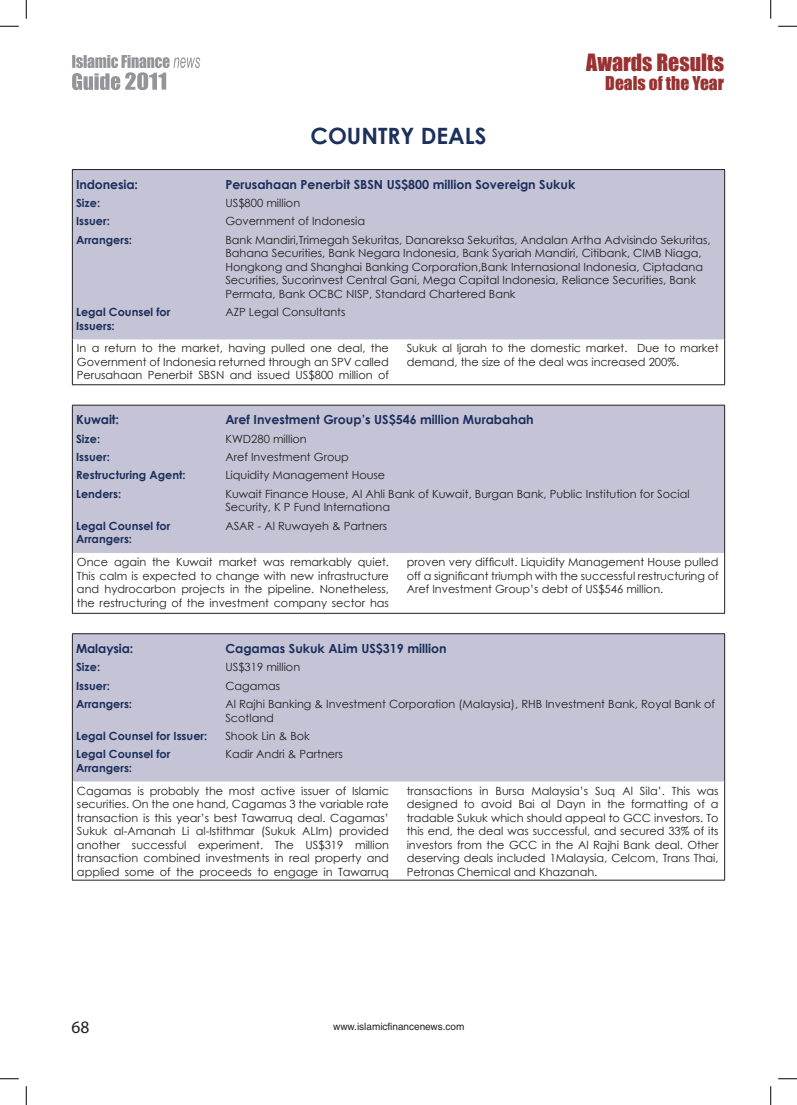
<style>
.page{position:relative;width:797px;height:1105px;background:#fff}
.page>*{position:absolute;margin:0;border:0;box-sizing:border-box;transform-origin:0 0}
.t1{font:700 22.5px "Century Gothic";color:#1c305c}
.t2{font:21.88px "Impact";color:#993232}
.t3{font:17.5px "Impact";color:#993232}
.t4{font:17.5px "Myriad Pro";color:#231f20}
.t5{font:700 12.5px "Century Gothic";color:#1c305c}
.t6{font:11.25px/13.5px "Century Gothic";color:#231f20;text-align:justify}
.t7{font:700 11.25px/13.5px "Century Gothic";color:#1c305c}
.t8{font:10px "Helvetica LT Std";color:#231f20}
</style>
<div class="page">
<svg style="left:72px;top:55px;width:128px;height:35px"></svg>
<svg style="left:72px;top:170px;width:652px;height:611px;fill:#c5c4d7"></svg>
<hr style="left:72px;top:613px;width:653px;height:1px;background:#231f20">
<hr style="left:72px;top:384px;width:653px;height:1px;background:#231f20">
<hr style="left:72px;top:169px;width:653px;height:1px;background:#231f20">
<hr style="left:72px;top:170px;width:1px;height:169px;background:#231f20">
<hr style="left:724px;top:170px;width:1px;height:169px;background:#231f20">
<hr style="left:72px;top:405px;width:653px;height:1px;background:#231f20">
<hr style="left:72px;top:405px;width:1px;height:148px;background:#231f20">
<hr style="left:724px;top:405px;width:1px;height:148px;background:#231f20">
<hr style="left:72px;top:633px;width:653px;height:1px;background:#231f20">
<hr style="left:72px;top:634px;width:1px;height:147px;background:#231f20">
<hr style="left:724px;top:634px;width:1px;height:147px;background:#231f20">
<hr style="left:72px;top:880px;width:653px;height:1px;background:#231f20">
<hr style="left:72px;top:339px;width:1px;height:45px;background:#231f20">
<hr style="left:724px;top:339px;width:1px;height:45px;background:#231f20">
<hr style="left:72px;top:553px;width:1px;height:60px;background:#231f20">
<hr style="left:724px;top:553px;width:1px;height:60px;background:#231f20">
<hr style="left:72px;top:781px;width:1px;height:99px;background:#231f20">
<hr style="left:724px;top:781px;width:1px;height:99px;background:#231f20">
<svg style="left:0;top:25px;width:19px;height:2px"></svg>
<svg style="left:778px;top:25px;width:19px;height:2px"></svg>
<svg style="left:0;top:1078px;width:19px;height:1px"></svg>
<svg style="left:778px;top:1078px;width:19px;height:1px"></svg>
<svg style="left:25px;top:0;width:2px;height:19px"></svg>
<svg style="left:25px;top:1086px;width:2px;height:19px"></svg>
<svg style="left:770px;top:0;width:1px;height:19px"></svg>
<svg style="left:770px;top:1086px;width:1px;height:19px"></svg>
<p class="t1" style="left:310px;top:119px;width:177px">COUNTRY DEALS</p>
<p class="t2" style="left:586px;top:46px;width:139px">Awards Results</p>
<p class="t3" style="left:605px;top:70px;width:120px">Deals of the Year</p>
<p class="t5" style="left:76px;top:175px;width:63px">Indonesia:</p>
<p class="t5" style="left:225px;top:175px;width:351px">Perusahaan Penerbit SBSN US$800 million Sovereign Sukuk</p>
<p class="t7" style="left:76px;top:196px;width:26px">Size:</p>
<p class="t6" style="left:225px;top:196px;width:76px">US$800 million</p>
<p class="t7" style="left:76px;top:214px;width:35px">Issuer:</p>
<p class="t6" style="left:225px;top:214px;width:141px">Government of Indonesia</p>
<p class="t7" style="left:76px;top:233px;width:58px">Arrangers:</p>
<p class="t6" style="left:225px;top:233px;width:487px;text-align:left">Bank Mandiri,Trimegah Sekuritas, Danareksa Sekuritas, Andalan Artha Advisindo Sekuritas, Bahana Securities, Bank Negara Indonesia, Bank Syariah Mandiri, Citibank, CIMB Niaga, Hongkong and Shanghai Banking Corporation,Bank Internasional Indonesia, Ciptadana Securities, Sucorinvest Central Gani, Mega Capital Indonesia, Reliance Securities, Bank Permata, Bank OCBC NISP, Standard Chartered Bank</p>
<p class="t7" style="left:76px;top:305px;width:96px">Legal Counsel for<br>Issuers:</p>
<p class="t6" style="left:225px;top:305px;width:122px">AZP Legal Consultants</p>
<p class="t6" style="left:77px;top:341px;width:313px">In a return to the market, having pulled one deal, the Government of Indonesia returned through an SPV called Perusahaan Penerbit SBSN and issued US$800 million of</p>
<p class="t6" style="left:406px;top:341px;width:313px">Sukuk al Ijarah to the domestic market. Due to market demand, the size of the deal was increased 200%.</p>
<p class="t5" style="left:76px;top:410px;width:44px">Kuwait:</p>
<p class="t5" style="left:225px;top:410px;width:310px">Aref Investment Group’s US$546 million Murabahah</p>
<p class="t7" style="left:76px;top:431px;width:26px">Size:</p>
<p class="t6" style="left:225px;top:432px;width:83px">KWD280 million</p>
<p class="t7" style="left:76px;top:450px;width:35px">Issuer:</p>
<p class="t6" style="left:225px;top:450px;width:125px">Aref Investment Group</p>
<p class="t7" style="left:76px;top:468px;width:111px">Restructuring Agent:</p>
<p class="t6" style="left:225px;top:468px;width:161px">Liquidity Management House</p>
<p class="t7" style="left:76px;top:487px;width:47px">Lenders:</p>
<p class="t6" style="left:225px;top:487px;width:466px">Kuwait Finance House, Al Ahli Bank of Kuwait, Burgan Bank, Public Institution for Social<br>Security, K P Fund Internationa</p>
<p class="t7" style="left:76px;top:518px;width:96px">Legal Counsel for<br>Arrangers:</p>
<p class="t6" style="left:225px;top:519px;width:163px">ASAR - Al Ruwayeh &amp; Partners</p>
<p class="t6" style="left:77px;top:555px;width:313px">Once again the Kuwait market was remarkably quiet.<br>This calm is expected to change with new infrastructure and hydrocarbon projects in the pipeline. Nonetheless, the restructuring of the investment company sector has</p>
<p class="t6" style="left:406px;top:555px;width:313px">proven very difficult. Liquidity Management House pulled off a significant triumph with the successful restructuring of Aref Investment Group’s debt of US$546 million.</p>
<p class="t5" style="left:76px;top:639px;width:59px">Malaysia:</p>
<p class="t5" style="left:225px;top:639px;width:223px">Cagamas Sukuk ALim US$319 million</p>
<p class="t7" style="left:76px;top:660px;width:26px">Size:</p>
<p class="t6" style="left:225px;top:660px;width:76px">US$319 million</p>
<p class="t7" style="left:76px;top:678px;width:35px">Issuer:</p>
<p class="t6" style="left:225px;top:679px;width:56px">Cagamas</p>
<p class="t7" style="left:76px;top:697px;width:58px">Arrangers:</p>
<p class="t6" style="left:225px;top:697px;width:491px">Al Rajhi Banking &amp; Investment Corporation (Malaysia), RHB Investment Bank, Royal Bank of<br>Scotland</p>
<p class="t7" style="left:76px;top:729px;width:133px">Legal Counsel for Issuer:</p>
<p class="t6" style="left:225px;top:729px;width:86px">Shook Lin &amp; Bok</p>
<p class="t7" style="left:76px;top:747px;width:96px">Legal Counsel for<br>Arrangers:</p>
<p class="t6" style="left:225px;top:747px;width:119px">Kadir Andri &amp; Partners</p>
<p class="t6" style="left:77px;top:783px;width:313px">Cagamas is probably the most active issuer of Islamic securities. On the one hand, Cagamas 3 the variable rate transaction is this year’s best Tawarruq deal. Cagamas’ Sukuk al-Amanah Li al-Istithmar (Sukuk ALIm) provided another successful experiment. The US$319 million transaction combined investments in real property and applied some of the proceeds to engage in Tawarruq</p>
<p class="t6" style="left:406px;top:783px;width:313px">transactions in Bursa Malaysia’s Suq Al Sila’. This was designed to avoid Bai al Dayn in the formatting of a tradable Sukuk which should appeal to GCC investors. To this end, the deal was successful, and secured 33% of its investors from the GCC in the Al Rajhi Bank deal. Other deserving deals included 1Malaysia, Celcom, Trans Thai, Petronas Chemical and Khazanah.</p>
<h3 class="t4" style="left:71px;top:1016px;width:19px">68</h3>
<p class="t8" style="left:333px;top:1020px;width:133px">www.islamicfinancenews.com</p>
</div>
